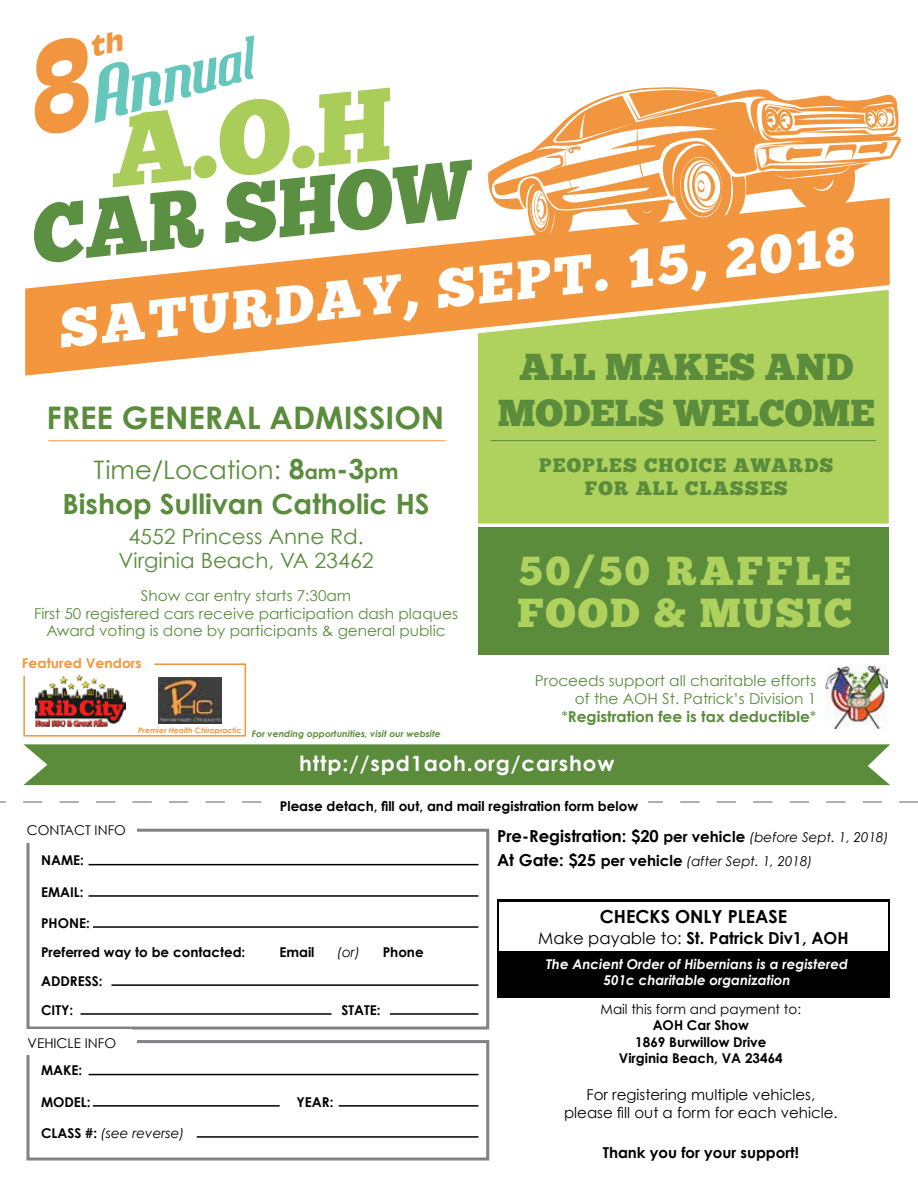
<style>
.page{position:relative;width:918px;height:1188px;background:#fff}
.page>*{position:absolute;margin:0;border:0;box-sizing:border-box;transform-origin:0 0}
.t1{font:102px "Chunk Five";color:#aacd59}
.t2{font:82.5px "Chunk Five";color:#5b9042;scale:.93 1}
.t3{font:54px "Chunk Five";color:#fff}
.t4{font:40.5px/42px "Chunk Five";letter-spacing:.065em;color:#afd25f}
.t5{font:37.5px/45.3px "Chunk Five";color:#5a8c3c;text-align:center}
.t6{font:700 31.05px "Century Gothic";color:#5a8c3c}
.t7{font:700 27.75px "Century Gothic";color:#5a8c3c}
.t8{font:25.5px "Century Gothic";color:#5a8c3c}
.t9{font:21px/24px "Century Gothic";color:#5a8c3c;text-align:center}
.t10{font:700 21px "Century Gothic";letter-spacing:.04em;color:#fff}
.t11{font:19.5px/23.4px "Chunk Five";letter-spacing:.06em;color:#5a8c3c;text-align:center}
.t12{font:700 18px "Century Gothic";color:#000}
.t13{font:700 16.5px "Century Gothic";color:#000}
.t14{font:15px/17.9px "Century Gothic";color:#5a8c3c;text-align:center}
.t15{font:15px/18px "Century Gothic";color:#000;text-align:center}
.t16{font:700 15px "Century Gothic";color:#000}
.t17{font:700 13.5px/16.2px "Century Gothic";color:#000;text-align:center}
.t18{font:italic 700 13.5px/16.2px "Century Gothic";color:#fff;text-align:center}
.t19{font:italic 13.5px "Century Gothic";color:#000}
.t20{font:13.5px "Century Gothic";color:#000}
.t21{font:700 13.5px "Century Gothic";color:#f3963e}
.t22{font:italic 700 9px "Century Gothic";color:#5a8c3c}
.t23{font:italic 700 7.5px "Century Gothic";color:#f3963e}
.s1{font-weight:700;font-size:27.75px}
.s2{font-weight:700;font-size:19.5px}
.s3{font-weight:700;font-size:21px}
.s4{font-weight:700}
.s5{font-size:15px}
.s6{font-weight:400;font-style:italic;font-size:13.5px}
.s7{font-weight:700;font-style:normal;font-size:16.5px}
.s8{font-weight:700;font-style:normal;font-size:15px}
.s9{font-weight:700;font-style:normal}
.s10{font-weight:400}
</style>
<div class="page">
<div style="left:478px;top:527px;width:411px;height:127px;background:#5a8c3c"></div>
<div style="left:478px;top:376px;width:411px;height:148px;background:#afd25f"></div>
<div style="left:497px;top:899px;width:393px;height:98px;background:#000"></div>
<svg style="left:0;top:801px;width:918px;height:2px"></svg>
<svg style="left:25px;top:237px;width:865px;height:139px;fill:#f3963e"></svg>
<div style="left:26px;top:829px;width:463px;height:201px;border:3px solid #808285"></div>
<div style="left:26px;top:1040px;width:463px;height:121px;border:3px solid #808285"></div>
<div style="left:500px;top:902px;width:387px;height:49px;background:#fff"></div>
<div style="left:18px;top:1031px;width:118px;height:20px;background:#fff"></div>
<div style="left:17px;top:817px;width:119px;height:25px;background:#fff"></div>
<div style="left:12px;top:1030px;width:120px;height:25px;background:#fff"></div>
<div style="left:270px;top:796px;width:378px;height:20px;background:#fff"></div>
<hr style="left:89px;top:864px;width:389px;height:1px;background:#000">
<hr style="left:89px;top:1074px;width:389px;height:1px;background:#000">
<hr style="left:89px;top:895px;width:389px;height:2px;background:#000">
<hr style="left:93px;top:1105px;width:187px;height:2px;background:#000">
<hr style="left:339px;top:1105px;width:139px;height:2px;background:#000">
<hr style="left:390px;top:1013px;width:88px;height:2px;background:#000">
<hr style="left:93px;top:926px;width:385px;height:2px;background:#000">
<hr style="left:111px;top:984px;width:367px;height:2px;background:#000">
<hr style="left:80px;top:1013px;width:252px;height:2px;background:#000">
<hr style="left:197px;top:1136px;width:281px;height:2px;background:#000">
<img style="left:825px;top:665px;width:63px;height:64px">
<hr style="left:491px;top:440px;width:385px;height:1px;background:#5a8c3c">
<hr style="left:48px;top:440px;width:397px;height:1px;background:#f3963e">
<div style="left:23px;top:744px;width:867px;height:41px;background:#5a8c3c"></div>
<svg style="left:23px;top:663px;width:224px;height:74px"></svg>
<img style="left:158px;top:677px;width:64px;height:46px">
<svg style="left:488px;top:87px;width:413px;height:123px"></svg>
<svg style="left:517px;top:137px;width:373px;height:103px"></svg>
<div style="left:529px;top:252px;width:361px;height:11px;background:#f3963e"></div>
<svg style="left:94px;top:35px;width:161px;height:88px"></svg>
<h1 class="t1" style="left:103px;top:105px;width:283px;rotate:-6deg">A.O.H</h1>
<h2 class="t2" style="left:26px;top:197px;width:475px;rotate:-6deg">CAR SHOW</h2>
<h3 class="t3" style="left:55px;top:304px;width:801px;rotate:-6deg">SATURDAY, SEPT. 15, 2018</h3>
<h3 class="t5" style="left:498px;top:347px;width:379px">ALL MAKES AND<br>MODELS WELCOME</h3>
<h3 class="t11" style="left:539px;top:455px;width:296px">PEOPLES CHOICE AWARDS<br>FOR ALL CLASSES</h3>
<h3 class="t6" style="left:47px;top:398px;width:399px">FREE GENERAL ADMISSION</h3>
<h3 class="t8" style="left:94px;top:454px;width:306px">Time/Location: <span class="s1">8</span><span class="s2">am</span><span class="s1">-3</span><span class="s3">pm</span></h3>
<h3 class="t7" style="left:62px;top:486px;width:369px">Bishop Sullivan Catholic HS</h3>
<h3 class="t9" style="left:118px;top:524px;width:257px">4552 Princess Anne Rd.<br>Virginia Beach, VA 23462</h3>
<p class="t14" style="left:34px;top:586px;width:425px">Show car entry starts 7:30am<br>First 50 registered cars receive participation dash plaques<br>Award voting is done by participants &amp; general public</p>
<h3 class="t4" style="left:517px;top:552px;width:337px">50/50 RAFFLE<br>FOOD &amp; MUSIC</h3>
<p class="t21" style="left:22px;top:655px;width:121px">Featured Vendors</p>
<p class="t23" style="left:138px;top:725px;width:105px">Premier Health Chiropractic</p>
<p class="t20" style="left:27px;top:821px;width:101px">CONTACT INFO</p>
<p class="t17" style="left:41px;top:852px;width:44px">NAME:</p>
<p class="t17" style="left:41px;top:883px;width:44px">EMAIL:</p>
<p class="t22" style="left:252px;top:728px;width:191px">For vending opportunities, visit our website</p>
<p class="t14" style="left:535px;top:671px;width:283px;text-align:right">Proceeds support all charitable efforts of the AOH St. Patrick’s Division 1 *<span class="s4">Registration fee is tax deductible</span>*</p>
<h3 class="t10" style="left:299px;top:750px;width:317px">http://spd1aoh.org/carshow</h3>
<p class="t17" style="left:280px;top:798px;width:360px">Please detach, fill out, and mail registration form below</p>
<p class="t13" style="left:497px;top:825px;width:393px">Pre-Registration: $20 <span class="s5">per vehicle</span> <span class="s6">(before Sept. 1, 2018)</span></p>
<p class="t19" style="left:497px;top:853px;width:317px"><span class="s7">At Gate: $25</span> <span class="s8">per vehicle</span> (after Sept. 1, 2018)</p>
<p class="t17" style="left:41px;top:914px;width:50px">PHONE:</p>
<p class="t17" style="left:41px;top:944px;width:206px">Preferred way to be contacted:</p>
<p class="t17" style="left:279px;top:944px;width:37px">Email</p>
<p class="t19" style="left:337px;top:944px;width:24px">(or)</p>
<p class="t17" style="left:383px;top:944px;width:43px">Phone</p>
<p class="t17" style="left:41px;top:966px;width:63px;line-height:28.8px;text-align:left">ADDRESS:<br>CITY:</p>
<p class="t20" style="left:28px;top:1034px;width:90px">VEHICLE INFO</p>
<p class="t17" style="left:41px;top:1062px;width:43px">MAKE:</p>
<p class="t17" style="left:41px;top:1093px;width:51px">MODEL:</p>
<p class="t17" style="left:297px;top:1093px;width:38px">YEAR:</p>
<p class="t19" style="left:41px;top:1125px;width:145px"><span class="s9">CLASS #:</span> (see reverse)</p>
<p class="t17" style="left:342px;top:1001px;width:41px">STATE:</p>
<p class="t12" style="left:600px;top:905px;width:189px">CHECKS ONLY PLEASE</p>
<p class="t13" style="left:538px;top:927px;width:312px"><span class="s10">Make payable to:</span> St. Patrick Div1, AOH</p>
<p class="t18" style="left:546px;top:955px;width:303px">The Ancient Order of Hibernians is a registered<br>501c charitable organization</p>
<p class="t20" style="left:601px;top:1001px;width:202px">Mail this form and payment to:</p>
<p class="t17" style="left:619px;top:1017px;width:165px">AOH Car Show<br>1869 Burwillow Drive<br>Virginia Beach, VA 23464</p>
<p class="t15" style="left:564px;top:1086px;width:275px">For registering multiple vehicles, please fill out a form for each vehicle.</p>
<p class="t16" style="left:603px;top:1143px;width:198px">Thank you for your support!</p>
</div>
